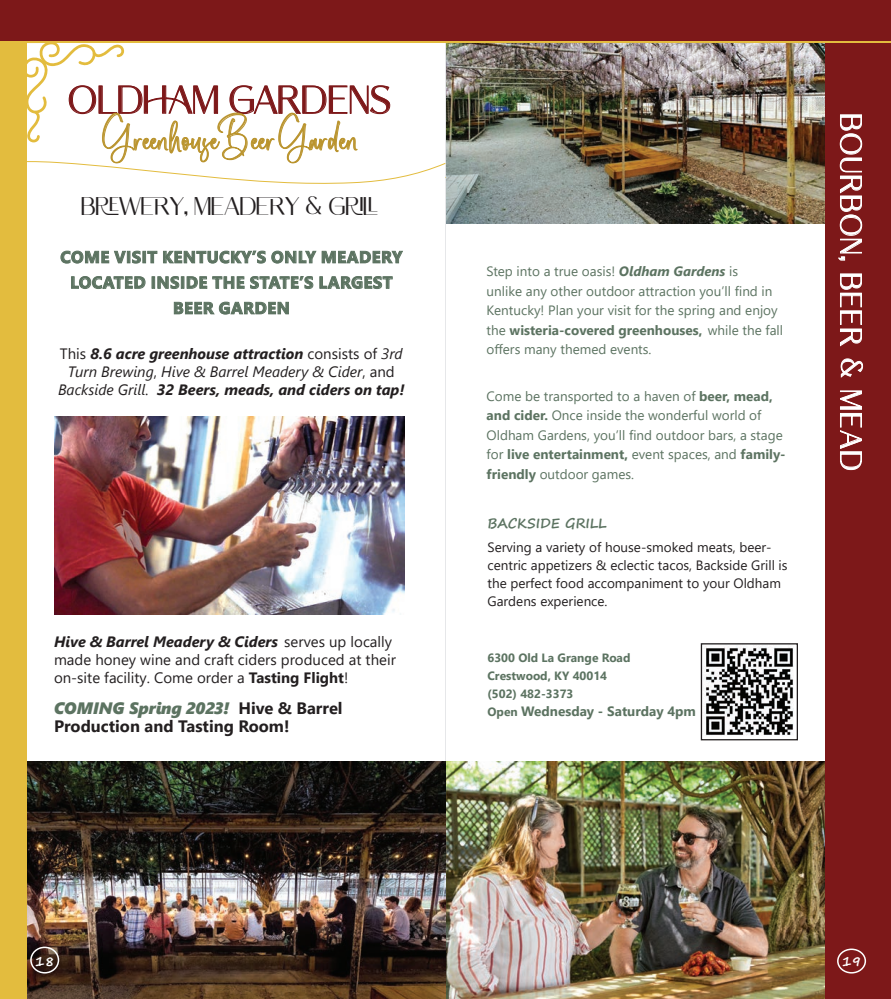
<style>
.page{position:relative;width:891px;height:999px;background:#fff}
.page>*{position:absolute;margin:0;border:0;box-sizing:border-box;transform-origin:0 0}
.t1{font:39px "Northern Worssley";letter-spacing:.01em;color:#7d1819}
.t2{font:30px "Northern Worssley";letter-spacing:.08em;color:#fff}
.t3{font:28.5px "Rothary";color:#ba942e}
.t4{font:25.5px "Northern Worssley";color:#231f20}
.t5{font:700 16.5px/25.5px "Segoe UI";letter-spacing:.035em;color:#5c7361;text-align:center}
.t6{font:italic 16.5px "Segoe UI Black";color:#5c7361}
.t7{font:700 16.5px "Segoe UI";color:#231f20}
.t8{font:italic 700 15px/18px "Segoe UI";color:#231f20;text-align:center}
.t9{font:15px/18px "Segoe UI";color:#231f20}
.t10{font:13.5px/19.5px "Segoe UI";color:#5c7361}
.t11{font:13.5px/18px "Segoe UI";color:#231f20}
.t12{font:700 13.5px "Segoe UI";color:#5c7361}
.t13{font:700 13.5px "Segoe Print";color:#5c7361}
.t14{font:700 13.5px "Segoe Print";color:#fff}
.t15{font:700 12px/18px "Segoe UI";color:#5c7361}
.s1{font-weight:400;font-style:normal}
.s2{font-weight:400}
.s3{font-weight:700;font-style:italic}
.s4{font-weight:700}
.s5{font-family:"Segoe UI";font-weight:700;font-style:normal;color:#231f20}
.s6{font-size:12px}
</style>
<div class="page">
<hr style="left:445px;top:14px;width:1px;height:972px;background:#e6e7e9">
<img style="left:27px;top:762px;width:799px;height:237px">
<svg style="left:60px;top:250px;width:343px;height:14px"></svg>
<svg style="left:71px;top:276px;width:75px;height:13px"></svg>
<svg style="left:152px;top:276px;width:241px;height:13px"></svg>
<svg style="left:174px;top:301px;width:115px;height:14px"></svg>
<img style="left:54px;top:417px;width:351px;height:197px">
<img style="left:703px;top:645px;width:91px;height:91px">
<div style="left:701px;top:643px;width:97px;height:97px;border:1px solid #231f20"></div>
<img style="left:447px;top:218px;width:379px;height:6px">
<div style="left:826px;top:1px;width:65px;height:998px;background:#7d1819"></div>
<svg style="left:838px;top:114px;width:25px;height:147px"></svg>
<svg style="left:840px;top:273px;width:22px;height:74px"></svg>
<svg style="left:840px;top:358px;width:23px;height:20px"></svg>
<svg style="left:840px;top:390px;width:22px;height:80px"></svg>
<img style="left:27px;top:43px;width:799px;height:175px">
<div style="left:0;top:37px;width:27px;height:962px;background:#e3bc3e"></div>
<svg style="left:5px;top:40px;width:886px;height:3px;background:#c18531"></svg>
<div style="left:0;top:0;width:891px;height:40px;background:#7d1819"></div>
<div style="left:30px;top:947px;width:29px;height:27px;border:2px solid #fff;border-radius:50%"></div>
<div style="left:837px;top:949px;width:29px;height:25px;border:2px solid #fff;border-radius:50%"></div>
<h1 class="t1" style="left:68px;top:82px;width:324px">OLDHAM GARDENS</h1>
<h3 class="t3" style="left:100px;top:120px;width:261px">GreenhouseBeerGarden</h3>
<h3 class="t4" style="left:81px;top:195px;width:298px">BREWERY, MEADERY &amp; GRILL</h3>
<p class="t5" style="left:60px;top:243px;width:343px">COME VISIT KENTUCKY’S ONLY MEADERY<br>LOCATED INSIDE THE STATE’S LARGEST<br>BEER GARDEN</p>
<p class="t8" style="left:58px;top:342px;width:348px"><span class="s1">This</span> 8.6 acre greenhouse attraction <span class="s1">consists of</span> <span class="s2">3rd<br>Turn Brewing</span><span class="s1">,</span> <span class="s2">Hive &amp; Barrel Meadery &amp; Cider</span><span class="s1">, and<br></span><span class="s2">Backside Grill</span><span class="s1">.</span> 32 Beers, meads, and ciders on tap!</p>
<p class="t9" style="left:54px;top:631px;width:343px"><span class="s3">Hive &amp; Barrel Meadery &amp; Ciders</span> serves up locally made honey wine and craft ciders produced at their on-site facility. Come order a <span class="s4">Tasting Flight</span>!</p>
<p class="t6" style="left:54px;top:696px;width:290px">COMING Spring 2023! <span class="s5">Hive &amp; Barrel</span></p>
<p class="t7" style="left:54px;top:711px;width:237px">Production and Tasting Room!</p>
<p class="t10" style="left:487px;top:260px;width:298px">Step into a true oasis! <span class="s3">Oldham Gardens</span> is<br>unlike any other outdoor attraction you’ll find in Kentucky! Plan your visit for the spring and enjoy the <span class="s4">wisteria-covered greenhouses,</span> while the fall offers many themed events.</p>
<p class="t10" style="left:487px;top:385px;width:301px">Come be transported to a haven of <span class="s4">beer, mead, and cider.</span> Once inside the wonderful world of Oldham Gardens, you’ll find outdoor bars, a stage for <span class="s4">live entertainment,</span> event spaces, and <span class="s4">family&shy;friendly</span> outdoor games.</p>
<p class="t13" style="left:488px;top:511px;width:121px">BACKSIDE GRILL</p>
<p class="t11" style="left:488px;top:537px;width:302px">Serving a variety of house-smoked meats, beer&shy;centric appetizers &amp; eclectic tacos, Backside Grill is the perfect food accompaniment to your Oldham Gardens experience.</p>
<p class="t15" style="left:488px;top:648px;width:144px">6300 Old La Grange Road<br>Crestwood, KY 40014 (502) 482-3373</p>
<p class="t12" style="left:488px;top:699px;width:210px"><span class="s6">Open</span> Wednesday - Saturday 4pm</p>
<h2 class="t2" style="left:864px;top:114px;width:358px;rotate:90deg">BOURBON, BEER &amp; MEAD</h2>
<p class="t14" style="left:35px;top:949px;width:21px">18</p>
<p class="t14" style="left:842px;top:949px;width:21px">19</p>
</div>
